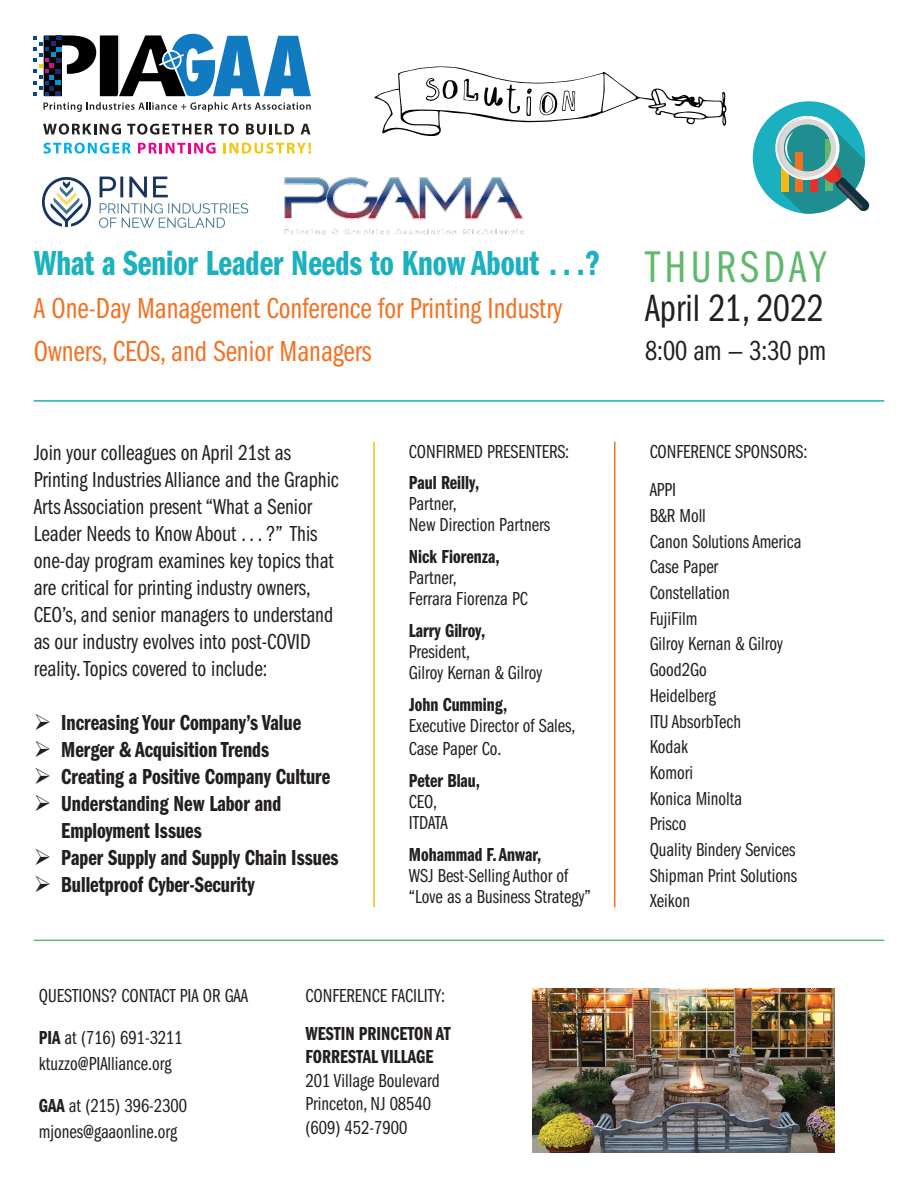
<style>
.page{position:relative;width:918px;height:1188px;background:#fff}
.page>*{position:absolute;margin:0;border:0;box-sizing:border-box;transform-origin:0 0}
.t1{font:45.9px "Franklin Gothic LT Pro Bk Cm";letter-spacing:.1em;color:#5fb86d}
.t2{font:39.45px "Franklin Gothic LT Pro Bk Cm";color:#231f20}
.t3{font:36px "Franklin Gothic LT Pro Dm Cm";color:#1bb1be}
.t4{font:30px/42.9px "Franklin Gothic LT Pro Bk Cm";color:#f37123}
.t5{font:28.5px "Franklin Gothic LT Pro Bk Cm";color:#231f20}
.t6{font:22.5px/27px "Franklin Gothic LT Pro Bk Cm";color:#231f20}
.t7{font:22.5px/27px "Franklin Gothic LT Pro Dm Cm";color:#231f20}
.t8{font:19.5px/25.7px "Franklin Gothic LT Pro Bk Cm";color:#231f20}
.t9{font:19.5px/23.4px "Franklin Gothic LT Pro Dm Cm";color:#231f20}
.s1{font-family:"Franklin Gothic LT Pro Dm Cm"}
</style>
<div class="page">
<hr style="left:373px;top:442px;width:2px;height:465px;background:#f5ba18">
<svg style="left:43px;top:124px;width:78px;height:11px"></svg>
<svg style="left:127px;top:124px;width:112px;height:11px"></svg>
<svg style="left:246px;top:124px;width:48px;height:11px"></svg>
<svg style="left:301px;top:124px;width:9px;height:10px"></svg>
<svg style="left:43px;top:143px;width:88px;height:11px"></svg>
<svg style="left:138px;top:143px;width:78px;height:11px"></svg>
<svg style="left:224px;top:143px;width:87px;height:11px"></svg>
<svg style="left:34px;top:34px;width:277px;height:78px"></svg>
<hr style="left:34px;top:940px;width:850px;height:1px;background:#5fb86d">
<hr style="left:614px;top:442px;width:1px;height:465px;background:#f37123">
<hr style="left:34px;top:400px;width:850px;height:2px;background:#1bb1be">
<div style="left:753px;top:101px;width:112px;height:113px;background:#1bb0bf;border-radius:50%"></div>
<svg style="left:772px;top:113px;width:98px;height:101px"></svg>
<svg style="left:374px;top:66px;width:353px;height:70px"></svg>
<img style="left:532px;top:989px;width:302px;height:164px">
<img style="left:42px;top:176px;width:207px;height:52px">
<img style="left:285px;top:178px;width:238px;height:56px">
<h3 class="t3" style="left:34px;top:243px;width:568px">What a Senior Leader Needs to Know About . . .?</h3>
<h3 class="t4" style="left:34px;top:287px;width:530px">A One-Day Management Conference for Printing Industry<br>Owners, CEOs, and Senior Managers</h3>
<p class="t6" style="left:34px;top:439px;width:307px">Join your colleagues on April 21st as Printing Industries Alliance and the Graphic Arts Association present “What a Senior Leader Needs to Know About . . . ?” This one-day program examines key topics that are critical for printing industry owners, CEO’s, and senior managers to understand as our industry evolves into post-COVID reality. Topics covered to include:</p>
<p class="t7" style="left:34px;top:709px;width:269px">➢ Increasing Your Company’s Value</p>
<p class="t7" style="left:34px;top:736px;width:237px">➢ Merger &amp; Acquisition Trends</p>
<p class="t7" style="left:34px;top:763px;width:298px">➢ Creating a Positive Company Culture</p>
<p class="t7" style="left:61px;top:790px;width:222px;text-indent:-27px">➢ Understanding New Labor and<br>Employment Issues</p>
<p class="t7" style="left:34px;top:844px;width:306px">➢ Paper Supply and Supply Chain Issues</p>
<p class="t7" style="left:34px;top:871px;width:222px">➢ Bulletproof Cyber-Security</p>
<p class="t8" style="left:409px;top:439px;width:162px">CONFIRMED PRESENTERS:</p>
<p class="t9" style="left:409px;top:472px;width:72px">Paul Reilly,</p>
<p class="t8" style="left:409px;top:494px;width:143px;line-height:21px">Partner,<br>New Direction Partners</p>
<p class="t9" style="left:409px;top:545px;width:92px">Nick Fiorenza,</p>
<p class="t8" style="left:409px;top:568px;width:120px;line-height:21px">Partner,<br>Ferrara Fiorenza PC</p>
<p class="t9" style="left:409px;top:619px;width:78px">Larry Gilroy,</p>
<p class="t8" style="left:409px;top:641px;width:135px;line-height:21px">President,<br>Gilroy Kernan &amp; Gilroy</p>
<p class="t9" style="left:409px;top:693px;width:100px">John Cumming,</p>
<p class="t8" style="left:409px;top:714px;width:168px;line-height:23.4px">Executive Director of Sales,<br>Case Paper Co.</p>
<p class="t9" style="left:409px;top:769px;width:73px">Peter Blau,</p>
<p class="t8" style="left:409px;top:791px;width:40px;line-height:21px">CEO,<br>ITDATA</p>
<p class="t9" style="left:409px;top:843px;width:134px">Mohammad F. Anwar,</p>
<p class="t8" style="left:409px;top:865px;width:183px;line-height:21px">WSJ Best-Selling Author of “Love as a Business Strategy”</p>
<p class="t8" style="left:39px;top:975px;width:211px;line-height:42.2px">QUESTIONS? CONTACT PIA OR GAA<br><span class="s1">PIA</span> at (716) 691-3211</p>
<p class="t8" style="left:39px;top:1043px;width:150px;line-height:42.2px">ktuzzo@PIAlliance.org<br><span class="s1">GAA</span> at (215) 396-2300</p>
<p class="t8" style="left:39px;top:1119px;width:140px">mjones@gaaonline.org</p>
<p class="t8" style="left:306px;top:983px;width:141px">CONFERENCE FACILITY:</p>
<p class="t9" style="left:306px;top:1022px;width:147px">WESTIN PRINCETON AT<br>FORRESTAL VILLAGE</p>
<p class="t8" style="left:306px;top:1069px;width:136px;line-height:23.4px">201 Village Boulevard<br>Princeton, NJ 08540 (609) 452-7900</p>
<h1 class="t1" style="left:645px;top:242px;width:182px">THURSDAY</h1>
<h2 class="t2" style="left:645px;top:286px;width:180px">April 21, 2022</h2>
<h3 class="t5" style="left:645px;top:335px;width:183px">8:00 am — 3:30 pm</h3>
<p class="t8" style="left:650px;top:432px;width:159px;line-height:38.7px">CONFERENCE SPONSORS:<br>APPI</p>
<p class="t8" style="left:650px;top:503px;width:153px">B&amp;R Moll<br>Canon Solutions America<br>Case Paper<br>Constellation<br>FujiFilm<br>Gilroy Kernan &amp; Gilroy<br>Good2Go<br>Heidelberg<br>ITU AbsorbTech<br>Kodak<br>Komori<br>Konica Minolta<br>Prisco<br>Quality Bindery Services<br>Shipman Print Solutions<br>Xeikon</p>
</div>
